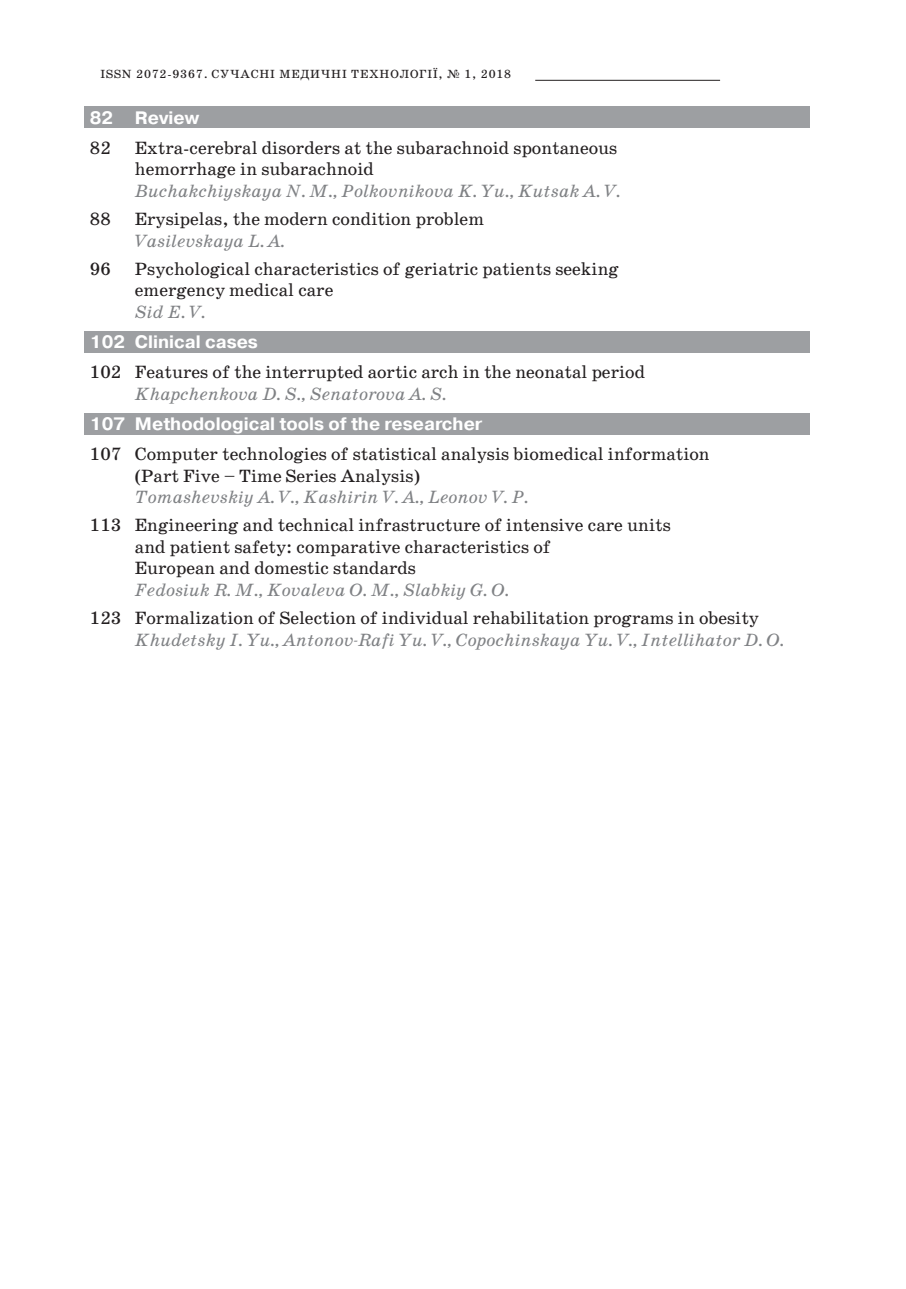
<style>
.page{position:relative;width:906px;height:1289px;background:#fff}
.page>*{position:absolute;margin:0;border:0;box-sizing:border-box;transform-origin:0 0}
.t1{font:18px/21.6px "School Book C";color:#231f20}
.t2{font:italic 18px "School Book C";color:#808285}
.t3{font:700 18px "Pragmatica C";color:#fff}
.t4{font:12px "School Book C";letter-spacing:.07em;color:#231f20}
</style>
<div class="page">
<hr style="left:535px;top:80px;width:185px;height:1px;background:#231f20">
<div style="left:84px;top:107px;width:725px;height:21px;background:#9d9fa2"></div>
<div style="left:84px;top:331px;width:725px;height:22px;background:#9d9fa2"></div>
<div style="left:84px;top:413px;width:725px;height:22px;background:#9d9fa2"></div>
<p class="t4" style="left:100px;top:68px;width:412px">ISSN 2072-9367. СУЧАСНI МЕДИЧНI ТЕХНОЛОГІЇ, № 1, 2018</p>
<p class="t3" style="left:90px;top:108px;width:111px">82 Review</p>
<p class="t1" style="left:90px;top:137px;width:22px">82</p>
<p class="t1" style="left:135px;top:137px;width:484px">Extra-cerebral disorders at the subarachnoid spontaneous hemorrhage in subarachnoid</p>
<p class="t2" style="left:135px;top:181px;width:487px">Buchakchiyskaya N. M., Polkovnikova K. Yu., Kutsak A. V.</p>
<p class="t1" style="left:90px;top:208px;width:22px">88</p>
<p class="t1" style="left:135px;top:208px;width:350px">Erysipelas, the modern condition problem</p>
<p class="t2" style="left:135px;top:230px;width:151px">Vasilevskaya L. A.</p>
<p class="t1" style="left:90px;top:258px;width:22px">96</p>
<p class="t1" style="left:135px;top:258px;width:485px">Psychological characteristics of geriatric patients seeking emergency medical care</p>
<p class="t2" style="left:135px;top:302px;width:72px">Sid E. V.</p>
<p class="t3" style="left:90px;top:332px;width:170px">102 Clinical cases</p>
<p class="t1" style="left:90px;top:361px;width:557px">102 Features of the interrupted aortic arch in the neonatal period</p>
<p class="t2" style="left:135px;top:383px;width:313px">Khapchenkova D. S., Senatorova A. S.</p>
<p class="t3" style="left:90px;top:414px;width:394px">107 Methodological tools of the researcher</p>
<p class="t1" style="left:135px;top:443px;width:576px;text-indent:-45px">107 Computer technologies of statistical analysis biomedical information (Part Five – Time Series Analysis)</p>
<p class="t2" style="left:135px;top:487px;width:395px">Tomashevskiy А. V., Kashirin V. А., Leonov V. P.</p>
<p class="t1" style="left:135px;top:514px;width:537px;text-indent:-45px">113 Engineering and technical infrastructure of intensive care units and patient safety: comparative characteristics of<br>European and domestic standards</p>
<p class="t2" style="left:135px;top:580px;width:375px">Fedosiuk R. M., Kovaleva O. M., Slabkiy G. O.</p>
<p class="t1" style="left:90px;top:607px;width:670px">123 Formalization of Selection of individual rehabilitation programs in obesity</p>
<p class="t2" style="left:135px;top:629px;width:650px">Khudetsky I. Yu., Antonov-Rafi Yu. V., Copochinskaya Yu. V., Intellihator D. O.</p>
</div>
